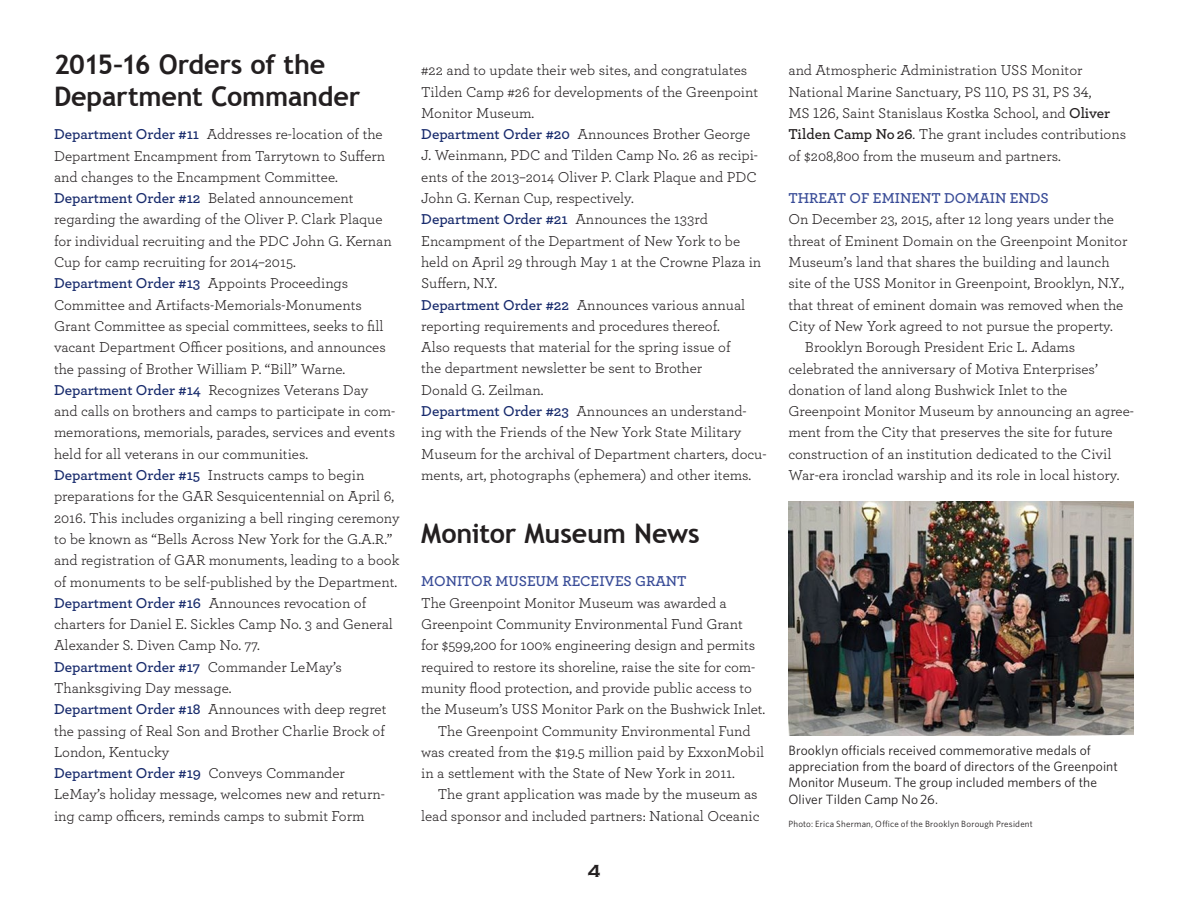
<style>
.page{position:relative;width:1188px;height:918px;background:#fff}
.page>*{position:absolute;margin:0;border:0;box-sizing:border-box;transform-origin:0 0}
.t1{font:700 27px/32.4px "Trebuchet MS";letter-spacing:-.01em;color:#231f20}
.t2{font:700 18px "Copperplate Gothic";color:#231f20}
.t3{font:15px/21.3px "Archer";color:#231f20}
.t4{font:600 15px "Archer";color:#384b97}
.t5{font:13.5px/16.2px "Whitney";letter-spacing:.01em;color:#231f20}
.t6{font:9px "Whitney";letter-spacing:.025em;color:#231f20}
.s1{font-weight:600;color:#172a6c}
.s2{font-weight:600}
</style>
<div class="page">
<img style="left:788px;top:501px;width:346px;height:235px">
<h1 class="t1" style="left:54px;top:48px;width:308px">2015–16 Orders of the<br>Department Commander</h1>
<p class="t3" style="left:54px;top:123px;width:347px"><span class="s1">Department Order #11</span> Addresses re-location of the Department Encampment from Tarrytown to Suffern and changes to the Encampment Committee.<br><span class="s1">Department Order #12</span> Belated announcement regarding the awarding of the Oliver P. Clark Plaque for individual recruiting and the PDC John G. Kernan Cup for camp recruiting for 2014–2015.<br><span class="s1">Department Order #13</span> Appoints Proceedings Committee and Artifacts-Memorials-Monuments Grant Committee as special committees, seeks to fill vacant Department Officer positions, and announces the passing of Brother William P. “Bill” Warne.<br><span class="s1">Department Order #14</span> Recognizes Veterans Day<br>and calls on brothers and camps to participate in com&shy;memorations, memorials, parades, services and events held for all veterans in our communities.<br><span class="s1">Department Order #15</span> Instructs camps to begin preparations for the GAR Sesquicentennial on April 6, 2016. This includes organizing a bell ringing ceremony to be known as “Bells Across New York for the G.A.R.” and registration of GAR monuments, leading to a book of monuments to be self-published by the Department.<br><span class="s1">Department Order #16</span> Announces revocation of charters for Daniel E. Sickles Camp No. 3 and General Alexander S. Diven Camp No. 77.<br><span class="s1">Department Order #17</span> Commander LeMay’s Thanksgiving Day message.<br><span class="s1">Department Order #18</span> Announces with deep regret the passing of Real Son and Brother Charlie Brock of London, Kentucky<br><span class="s1">Department Order #19</span> Conveys Commander LeMay’s holiday message, welcomes new and return&shy;ing camp officers, reminds camps to submit Form</p>
<p class="t3" style="left:421px;top:59px;width:347px">#22 and to update their web sites, and congratulates Tilden Camp #26 for developments of the Greenpoint Monitor Museum.<br><span class="s1">Department Order #20</span> Announces Brother George<br>J. Weinmann, PDC and Tilden Camp No. 26 as recipi&shy;ents of the 2013–2014 Oliver P. Clark Plaque and PDC John G. Kernan Cup, respectively.<br><span class="s1">Department Order #21</span> Announces the 133rd Encampment of the Department of New York to be held on April 29 through May 1 at the Crowne Plaza in Suffern, N.Y.<br><span class="s1">Department Order #22</span> Announces various annual reporting requirements and procedures thereof.<br>Also requests that material for the spring issue of<br>the department newsletter be sent to Brother<br>Donald G. Zeilman.<br><span class="s1">Department Order #23</span> Announces an understand&shy;ing with the Friends of the New York State Military Museum for the archival of Department charters, docu&shy;ments, art, photographs (ephemera) and other items.</p>
<h1 class="t1" style="left:421px;top:517px;width:280px">Monitor Museum News</h1>
<p class="t4" style="left:421px;top:570px;width:267px">MONITOR MUSEUM RECEIVES GRANT</p>
<p class="t3" style="left:421px;top:591px;width:307px">The Greenpoint Monitor Museum was awarded a</p>
<p class="t3" style="left:421px;top:613px;width:323px">Greenpoint Community Environmental Fund Grant</p>
<p class="t3" style="left:421px;top:634px;width:335px">for $599,200 for 100% engineering design and permits</p>
<p class="t3" style="left:421px;top:655px;width:336px">required to restore its shoreline, raise the site for com-</p>
<p class="t3" style="left:421px;top:677px;width:332px">munity flood protection, and provide public access to</p>
<p class="t3" style="left:421px;top:698px;width:346px">the Museum’s USS Monitor Park on the Bushwick Inlet.</p>
<p class="t3" style="left:438px;top:719px;width:315px">The Greenpoint Community Environmental Fund</p>
<p class="t3" style="left:421px;top:741px;width:345px">was created from the $19.5 million paid by ExxonMobil</p>
<p class="t3" style="left:421px;top:762px;width:315px">in a settlement with the State of New York in 2011.</p>
<p class="t3" style="left:438px;top:783px;width:321px">The grant application was made by the museum as</p>
<p class="t3" style="left:421px;top:804px;width:340px">lead sponsor and included partners: National Oceanic</p>
<p class="t2" style="left:588px;top:861px;width:14px">4</p>
<p class="t3" style="left:788px;top:59px;width:339px">and Atmospheric Administration USS Monitor National Marine Sanctuary, PS 110, PS 31, PS 34,<br>MS 126, Saint Stanislaus Kostka School, and <span class="s2">Oliver Tilden Camp No 26</span>. The grant includes contributions of $208,800 from the museum and partners.</p>
<p class="t4" style="left:788px;top:187px;width:262px">THREAT OF EMINENT DOMAIN ENDS</p>
<p class="t3" style="left:788px;top:208px;width:327px">On December 23, 2015, after 12 long years under the</p>
<p class="t3" style="left:788px;top:229px;width:341px">threat of Eminent Domain on the Greenpoint Monitor</p>
<p class="t3" style="left:788px;top:251px;width:323px">Museum’s land that shares the building and launch</p>
<p class="t3" style="left:788px;top:272px;width:337px">site of the USS Monitor in Greenpoint, Brooklyn, N.Y.,</p>
<p class="t3" style="left:788px;top:293px;width:337px">that threat of eminent domain was removed when the</p>
<p class="t3" style="left:788px;top:315px;width:326px">City of New York agreed to not pursue the property.</p>
<p class="t3" style="left:805px;top:336px;width:272px">Brooklyn Borough President Eric L. Adams</p>
<p class="t3" style="left:788px;top:357px;width:311px">celebrated the anniversary of Motiva Enterprises’</p>
<p class="t3" style="left:788px;top:378px;width:281px">donation of land along Bushwick Inlet to the</p>
<p class="t3" style="left:788px;top:400px;width:347px">Greenpoint Monitor Museum by announcing an agree-</p>
<p class="t3" style="left:788px;top:421px;width:326px">ment from the City that preserves the site for future</p>
<p class="t3" style="left:788px;top:442px;width:325px">construction of an institution dedicated to the Civil</p>
<p class="t3" style="left:788px;top:464px;width:333px">War-era ironclad warship and its role in local history.</p>
<p class="t5" style="left:788px;top:742px;width:331px">Brooklyn officials received commemorative medals of appreciation from the board of directors of the Greenpoint Monitor Museum. The group included members of the Oliver Tilden Camp No 26.</p>
<p class="t6" style="left:788px;top:818px;width:246px">Photo: Erica Sherman, Office of the Brooklyn Borough President</p>
</div>
